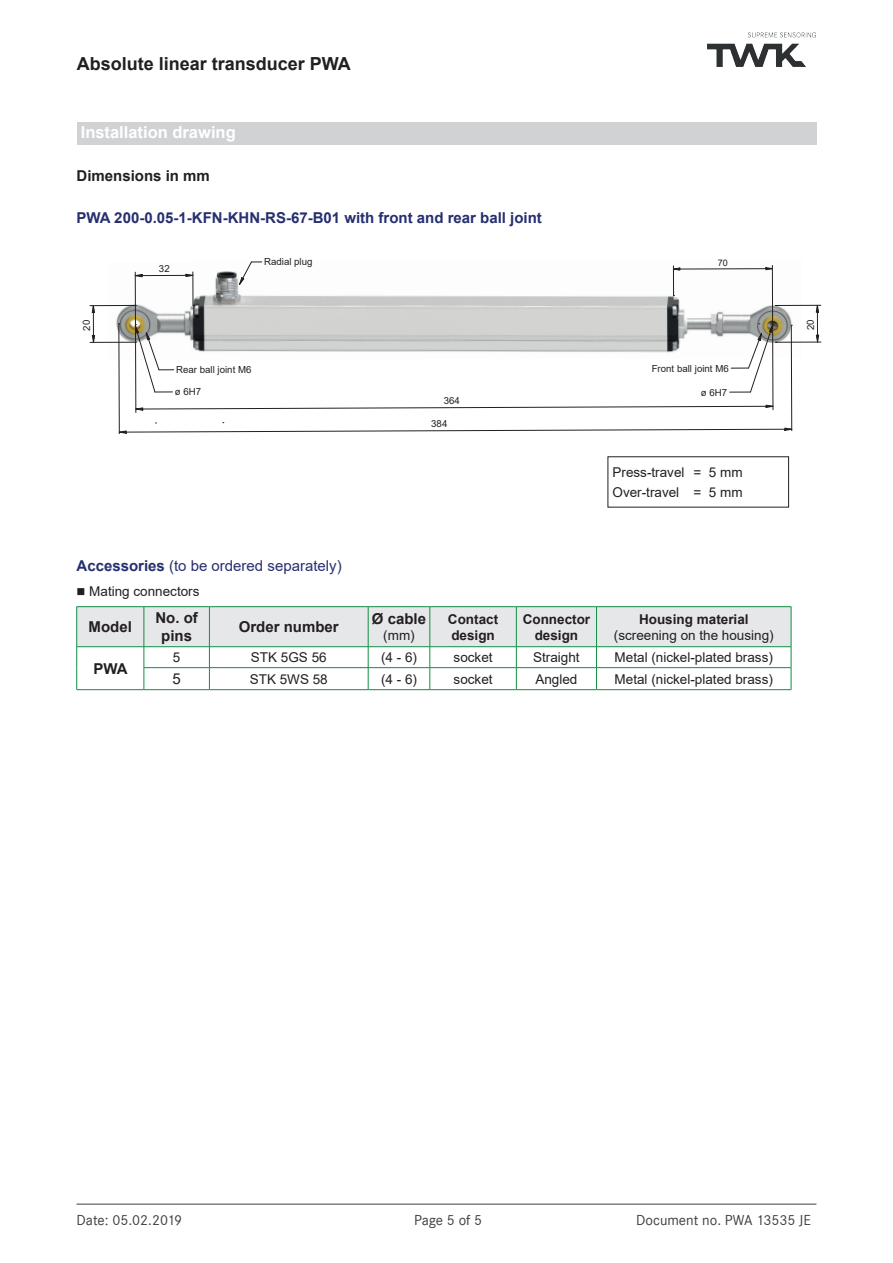
<style>
.page{position:relative;width:893px;height:1263px;background:#fff}
.page>*{position:absolute;margin:0;border:0;box-sizing:border-box;transform-origin:0 0}
.t1{font:700 18px "Arial";color:#231f20}
.t2{font:700 16.5px "Arial";color:#fff}
.t3{font:700 15px "Arial";color:#262f6f}
.t4{font:700 15px/18px "Arial";color:#231f20;text-align:center}
.t5{font:15px "Corporate S";color:#3e3e3f}
.t6{font:15px "Arial";color:#262f6f}
.t7{font:15px "Arial";color:#231f20}
.t8{font:13.5px/20.4px "Arial";color:#231f20}
.t9{font:700 13.5px/16.2px "Arial";color:#231f20}
.t10{font:9.75px "Arial";letter-spacing:-.005em;color:#231f20}
.t11{font:9px "Arial";color:#231f20}
.s1{font-weight:700}
</style>
<div class="page">
<hr style="left:77px;top:1203px;width:739px;height:2px;background:#7c7f81">
<img style="left:707px;top:33px;width:108px;height:33px">
<div style="left:77px;top:122px;width:739px;height:23px;background:#d1d2d4"></div>
<img style="left:108px;top:261px;width:694px;height:81px">
<hr style="left:135px;top:272px;width:1px;height:53px;background:#231f20">
<hr style="left:193px;top:272px;width:1px;height:34px;background:#231f20">
<svg style="left:132px;top:274px;width:11px;height:3px"></svg>
<svg style="left:185px;top:274px;width:11px;height:3px"></svg>
<hr style="left:135px;top:275px;width:58px;height:1px;background:#231f20">
<hr style="left:90px;top:305px;width:45px;height:1px;background:#231f20">
<hr style="left:90px;top:342px;width:46px;height:1px;background:#231f20">
<svg style="left:92px;top:305px;width:3px;height:8px"></svg>
<svg style="left:92px;top:335px;width:3px;height:8px"></svg>
<hr style="left:93px;top:306px;width:1px;height:36px;background:#231f20">
<hr style="left:775px;top:305px;width:46px;height:1px;background:#231f20">
<hr style="left:776px;top:342px;width:45px;height:1px;background:#231f20">
<svg style="left:815px;top:304px;width:4px;height:9px"></svg>
<svg style="left:816px;top:334px;width:3px;height:9px"></svg>
<hr style="left:817px;top:305px;width:1px;height:37px;background:#231f20">
<svg style="left:116px;top:322px;width:679px;height:112px"></svg>
<hr style="left:673px;top:266px;width:1px;height:30px;background:#231f20">
<hr style="left:772px;top:265px;width:1px;height:60px;background:#231f20">
<svg style="left:670px;top:267px;width:10px;height:4px"></svg>
<svg style="left:765px;top:267px;width:11px;height:3px"></svg>
<hr style="left:673px;top:268px;width:99px;height:1px;background:#231f20">
<svg style="left:238px;top:261px;width:24px;height:27px"></svg>
<hr style="left:144px;top:606px;width:65px;height:1px;background:#118e44">
<hr style="left:209px;top:606px;width:159px;height:1px;background:#118e44">
<hr style="left:368px;top:606px;width:62px;height:1px;background:#118e44">
<hr style="left:430px;top:606px;width:86px;height:1px;background:#118e44">
<hr style="left:516px;top:606px;width:80px;height:1px;background:#118e44">
<hr style="left:596px;top:606px;width:195px;height:1px;background:#118e44">
<hr style="left:77px;top:689px;width:67px;height:1px;background:#118e44">
<svg style="left:76px;top:607px;width:716px;height:82px"></svg>
<hr style="left:144px;top:689px;width:65px;height:1px;background:#118e44">
<hr style="left:209px;top:689px;width:159px;height:1px;background:#118e44">
<hr style="left:368px;top:689px;width:62px;height:1px;background:#118e44">
<hr style="left:430px;top:689px;width:86px;height:1px;background:#118e44">
<hr style="left:516px;top:689px;width:80px;height:1px;background:#118e44">
<hr style="left:596px;top:689px;width:195px;height:1px;background:#118e44">
<hr style="left:77px;top:606px;width:67px;height:1px;background:#118e44">
<hr style="left:76px;top:607px;width:1px;height:39px;background:#118e44">
<hr style="left:144px;top:607px;width:1px;height:39px;background:#118e44">
<hr style="left:77px;top:646px;width:67px;height:1px;background:#118e44">
<h1 class="t1" style="left:77px;top:51px;width:276px">Absolute linear transducer PWA</h1>
<p class="t2" style="left:81px;top:121px;width:156px">Installation drawing</p>
<p class="t4" style="left:77px;top:167px;width:135px">Dimensions in mm</p>
<p class="t3" style="left:77px;top:207px;width:467px">PWA 200-0.05-1-KFN-KHN-RS-67-B01 with front and rear ball joint</p>
<p class="t10" style="left:80px;top:330px;width:12px;rotate:-90deg">20</p>
<p class="t10" style="left:159px;top:262px;width:12px">32</p>
<p class="t10" style="left:264px;top:255px;width:50px">Radial plug</p>
<p class="t11" style="left:718px;top:256px;width:12px">70</p>
<p class="t10" style="left:176px;top:363px;width:77px">Rear ball joint M6</p>
<p class="t10" style="left:652px;top:362px;width:79px">Front ball joint M6</p>
<p class="t10" style="left:175px;top:385px;width:28px">ø 6H7</p>
<p class="t10" style="left:701px;top:385px;width:28px">ø 6H7</p>
<p class="t10" style="left:444px;top:394px;width:18px">364</p>
<p class="t10" style="left:431px;top:417px;width:18px">384</p>
<p class="t8" style="left:612px;top:462px;width:132px">Press-travel = 5 mm<br>Over-travel = 5 mm</p>
<p class="t6" style="left:77px;top:556px;width:267px"><span class="s1">Accessories</span> (to be ordered separately)</p>
<p class="t8" style="left:77px;top:581px;width:125px">■ Mating connectors</p>
<p class="t4" style="left:89px;top:618px;width:45px">Model</p>
<p class="t4" style="left:155px;top:609px;width:44px">No. of pins</p>
<p class="t4" style="left:239px;top:618px;width:102px">Order number</p>
<p class="t4" style="left:372px;top:610px;width:56px">Ø cable</p>
<p class="t8" style="left:383px;top:625px;width:33px">(mm)</p>
<p class="t9" style="left:448px;top:611px;width:52px">Contact design</p>
<p class="t9" style="left:523px;top:611px;width:69px;text-align:center">Connector design</p>
<p class="t9" style="left:639px;top:611px;width:111px">Housing material</p>
<p class="t8" style="left:614px;top:625px;width:161px">(screening on the housing)</p>
<p class="t4" style="left:93px;top:659px;width:36px">PWA</p>
<p class="t8" style="left:173px;top:647px;width:9px">5</p>
<p class="t8" style="left:251px;top:647px;width:77px">STK 5GS 56</p>
<p class="t8" style="left:381px;top:647px;width:38px">(4 - 6)</p>
<p class="t8" style="left:454px;top:647px;width:41px">socket</p>
<p class="t8" style="left:533px;top:647px;width:48px">Straight</p>
<p class="t8" style="left:615px;top:647px;width:160px">Metal (nickel-plated brass)</p>
<p class="t7" style="left:172px;top:668px;width:10px">5</p>
<p class="t8" style="left:250px;top:668px;width:80px">STK 5WS 58</p>
<p class="t8" style="left:381px;top:668px;width:38px">(4 - 6)</p>
<p class="t8" style="left:454px;top:668px;width:41px">socket</p>
<p class="t8" style="left:535px;top:668px;width:44px">Angled</p>
<p class="t8" style="left:615px;top:668px;width:160px">Metal (nickel-plated brass)</p>
<p class="t10" style="left:804px;top:330px;width:12px;rotate:-90deg">20</p>
<p class="t5" style="left:77px;top:1211px;width:107px">Date: 05.02.2019</p>
<p class="t5" style="left:414px;top:1211px;width:70px">Page 5 of 5</p>
<p class="t5" style="left:636px;top:1211px;width:176px">Document no. PWA 13535 JE</p>
</div>
